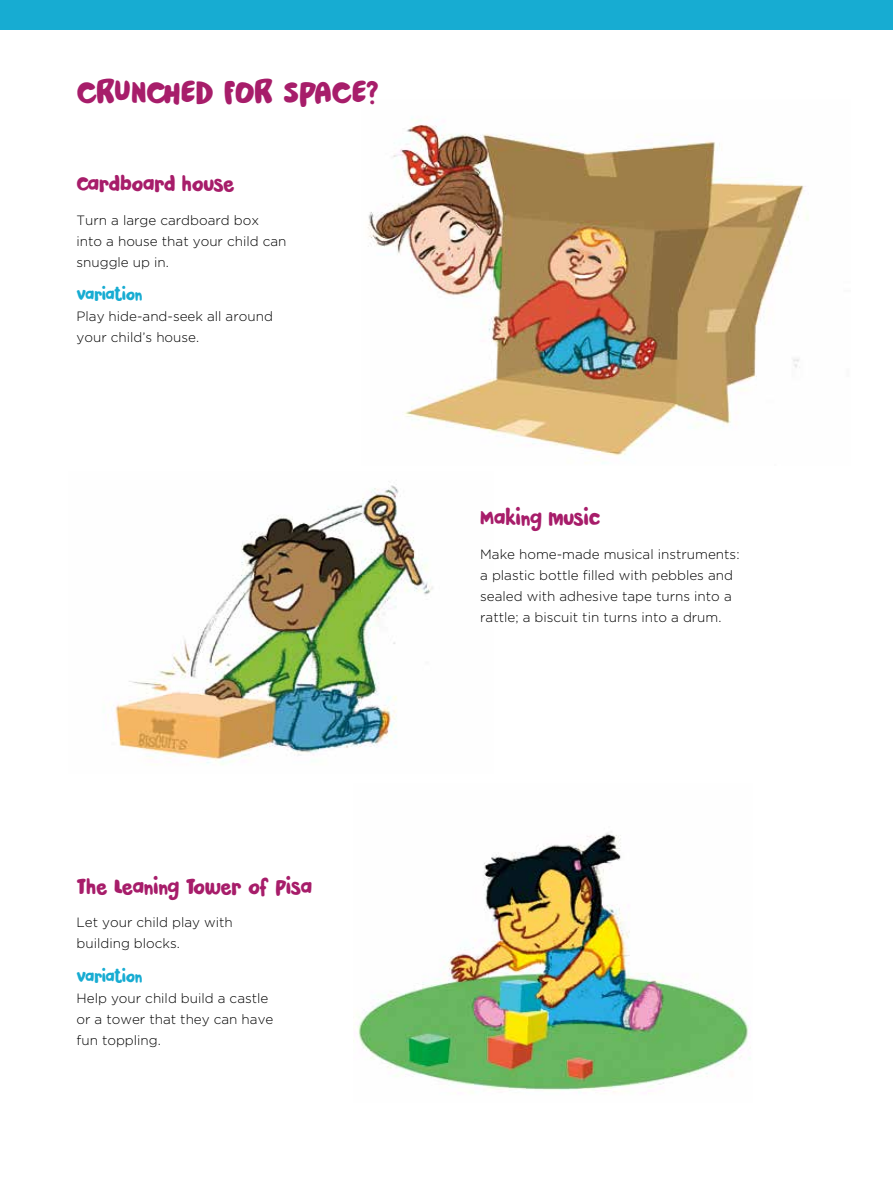
<style>
.page{position:relative;width:893px;height:1191px;background:#fff}
.page>*{position:absolute;margin:0;border:0;box-sizing:border-box;transform-origin:0 0}
.t1{font:33px "Pardesi";letter-spacing:-.025em;color:#a71d6a}
.t2{font:21px "Pardesi";letter-spacing:-.03em;color:#a71d6a}
.t3{font:16.5px "Pardesi";letter-spacing:-.03em;color:#17acd2}
.t4{font:300 13.5px/21px "Gotham";color:#000}
</style>
<div class="page">
<div style="left:0;top:0;width:893px;height:30px;background:#17acd2"></div>
<img style="left:353px;top:832px;width:398px;height:261px">
<img style="left:115px;top:485px;width:318px;height:280px">
<img style="left:367px;top:117px;width:442px;height:347px">
<h1 class="t1" style="left:77px;top:68px;width:304px">CRUNCHED FOR SPACE?</h1>
<h2 class="t2" style="left:77px;top:168px;width:159px">CARDBOARD HOUSE</h2>
<p class="t4" style="left:77px;top:209px;width:211px">Turn a large cardboard box into a house that your child can snuggle up in.</p>
<p class="t3" style="left:77px;top:282px;width:67px">VARIATION</p>
<p class="t4" style="left:77px;top:306px;width:198px">Play hide-and-seek all around your child’s house.</p>
<h2 class="t2" style="left:77px;top:871px;width:237px">THE LEANING TOWER OF PISA</h2>
<p class="t4" style="left:77px;top:912px;width:158px">Let your child play with building blocks.</p>
<p class="t3" style="left:77px;top:964px;width:67px">VARIATION</p>
<p class="t4" style="left:77px;top:987px;width:198px">Help your child build a castle or a tower that they can have fun toppling.</p>
<h2 class="t2" style="left:480px;top:502px;width:122px">MAKING MUSIC</h2>
<p class="t4" style="left:480px;top:543px;width:261px">Make home-made musical instruments: a plastic bottle filled with pebbles and sealed with adhesive tape turns into a rattle; a biscuit tin turns into a drum.</p>
</div>
